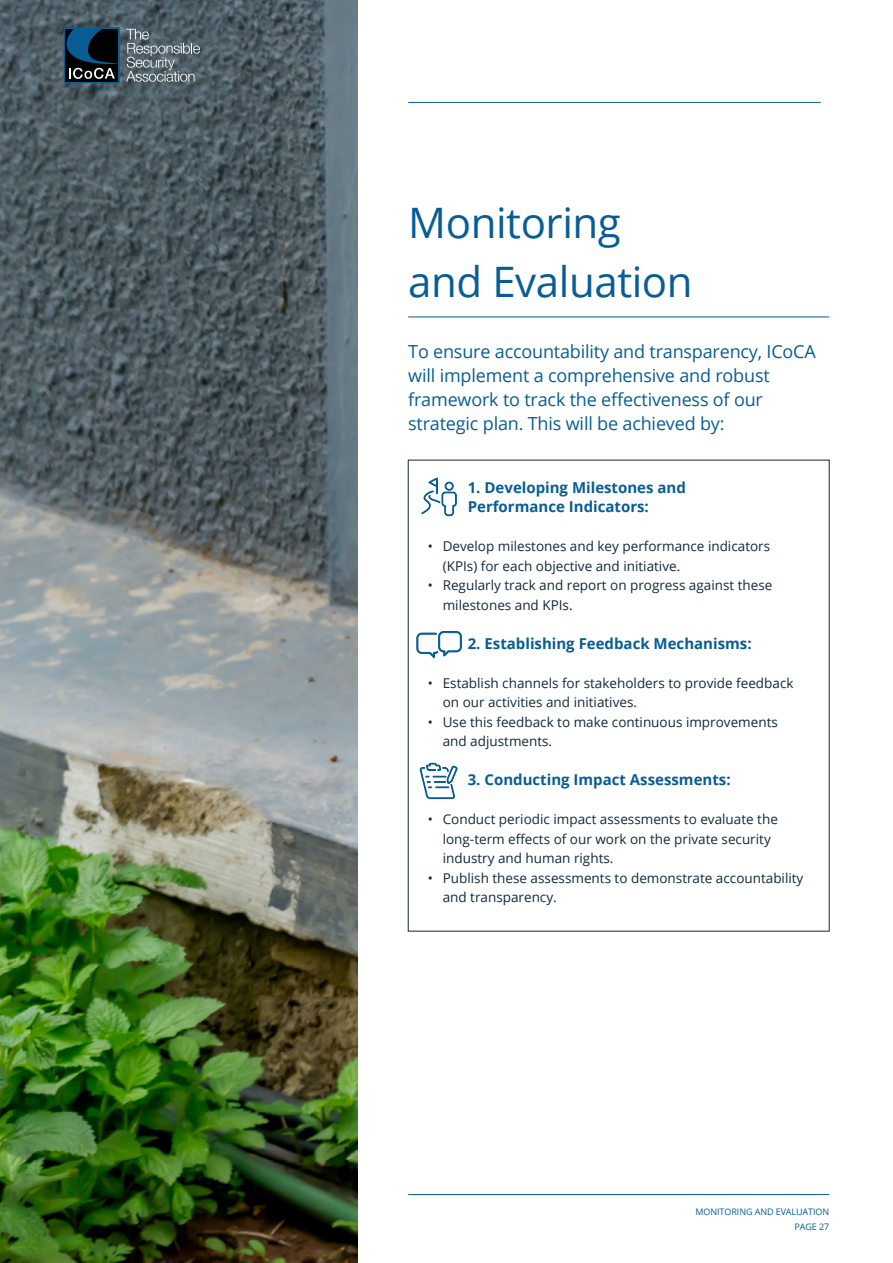
<style>
.page{position:relative;width:893px;height:1263px;background:#fff}
.page>*{position:absolute;margin:0;border:0;box-sizing:border-box;transform-origin:0 0}
.t1{font:42px/58.5px "Open Sans";letter-spacing:-.01em;color:#085d95}
.Intro{font:18px/24px "Open Sans";letter-spacing:-.01em;color:#085d95}
.Bullet_Navy_Outline_Box{font:700 15px/19.5px "Open Sans";color:#085d95}
.t2{font:13.5px/19.5px "Open Sans";color:#122a3a}
.t3{font:9px/15px "Open Sans";letter-spacing:-.01em;color:#085d95;text-align:right}
</style>
<div class="page">
<img style="left:0;top:0;width:357px;height:1263px">
<hr style="left:408px;top:317px;width:421px;height:1px;background:#085d95">
<hr style="left:408px;top:1194px;width:421px;height:1px;background:#085d95">
<hr style="left:408px;top:102px;width:413px;height:1px;background:#085d95">
<svg style="left:422px;top:477px;width:35px;height:39px"></svg>
<svg style="left:420px;top:763px;width:37px;height:36px"></svg>
<svg style="left:126px;top:29px;width:74px;height:53px;background:#68757c"></svg>
<svg style="left:64px;top:27px;width:56px;height:56px;background:#112e40"></svg>
<svg style="left:417px;top:631px;width:45px;height:27px"></svg>
<p class="t1" style="left:408px;top:192px;width:286px">Monitoring and Evaluation</p>
<p class="Intro" style="left:408px;top:339px;width:409px">To ensure accountability and transparency, ICoCA will implement a comprehensive and robust framework to track the effectiveness of our strategic plan. This will be achieved by:</p>
<p class="Bullet_Navy_Outline_Box" style="left:468px;top:477px;width:220px">1. Developing Milestones and<br>Performance Indicators:</p>
<p class="t2" style="left:443px;top:536px;width:329px;text-indent:-15px">• Develop milestones and key performance indicators (KPIs) for each objective and initiative.</p>
<p class="t2" style="left:443px;top:575px;width:331px;text-indent:-15px">• Regularly track and report on progress against these milestones and KPIs.</p>
<p class="Bullet_Navy_Outline_Box" style="left:468px;top:633px;width:285px">2. Establishing Feedback Mechanisms:</p>
<p class="t2" style="left:443px;top:673px;width:352px;text-indent:-15px">• Establish channels for stakeholders to provide feedback on our activities and initiatives.</p>
<p class="t2" style="left:443px;top:712px;width:337px;text-indent:-15px">• Use this feedback to make continuous improvements and adjustments.</p>
<p class="Bullet_Navy_Outline_Box" style="left:468px;top:770px;width:264px">3. Conducting Impact Assessments:</p>
<p class="t2" style="left:443px;top:809px;width:337px;text-indent:-15px">• Conduct periodic impact assessments to evaluate the long-term effects of our work on the private security industry and human rights.</p>
<p class="t2" style="left:443px;top:868px;width:362px;text-indent:-15px">• Publish these assessments to demonstrate accountability and transparency.</p>
<p class="t3" style="left:695px;top:1203px;width:135px">MONITORING AND EVALUATION<br>PAGE 27</p>
</div>
